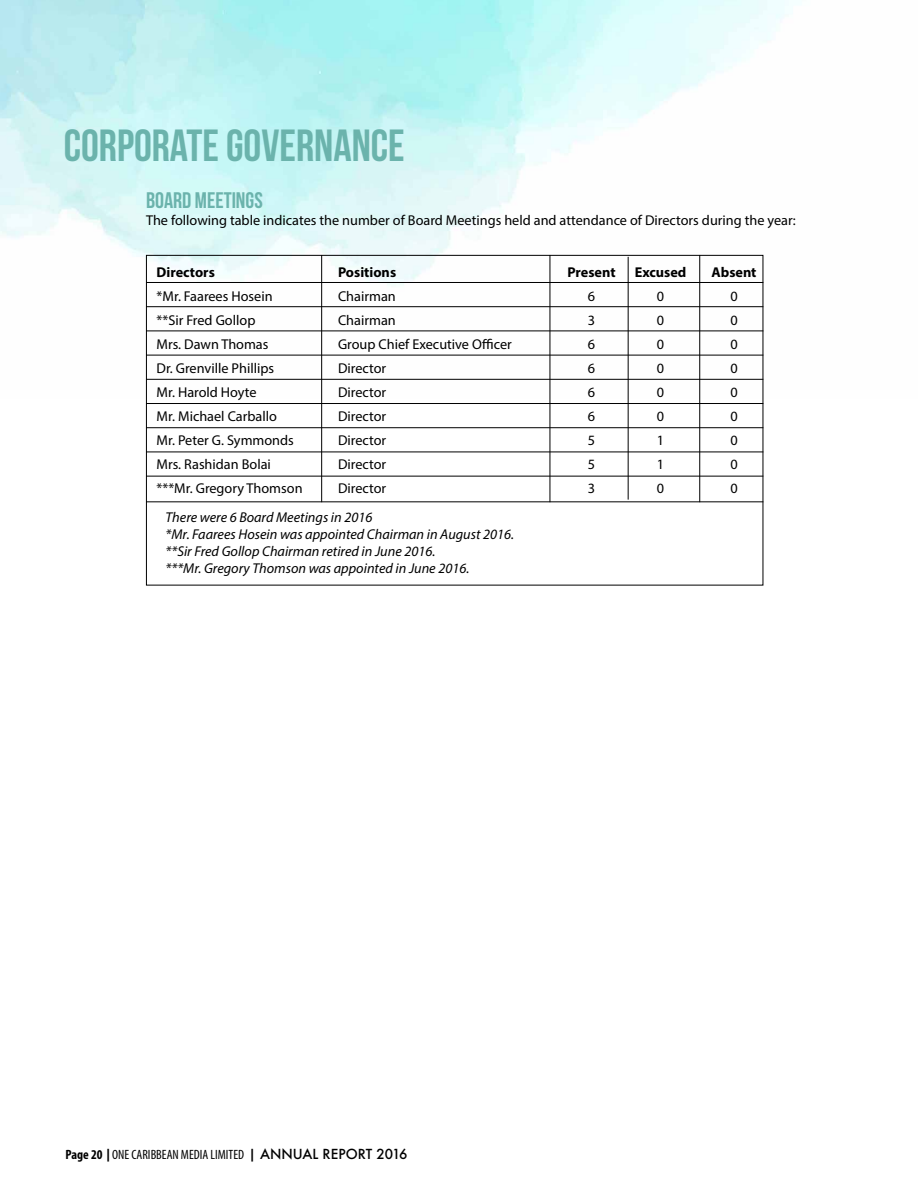
<style>
.page{position:relative;width:918px;height:1188px;background:#fff}
.page>*{position:absolute;margin:0;border:0;box-sizing:border-box;transform-origin:0 0}
.t1{font:45px "Bebas Neue";color:#6bb3ac}
.t2{font:22.5px "Bebas Neue";color:#6bb3ac}
.t3{font:14.25px "Myriad Pro";color:#000}
.t4{font:italic 14.25px/17.1px "Myriad Pro";color:#000}
.t5{font:700 14.25px "Myriad Pro";color:#000}
.t6{font:condensed 13.5px "Myriad Pro";color:#000}
.s1{font-weight:700}
.s2{font-family:"Futura";font-weight:500;font-stretch:normal}
</style>
<div class="page">
<img style="left:0;top:0;width:789px;height:399px">
<hr style="left:146px;top:282px;width:617px;height:1px;background:#000">
<hr style="left:146px;top:306px;width:617px;height:1px;background:#000">
<hr style="left:146px;top:331px;width:617px;height:1px;background:#000">
<hr style="left:146px;top:355px;width:617px;height:1px;background:#000">
<hr style="left:146px;top:379px;width:617px;height:1px;background:#000">
<hr style="left:146px;top:403px;width:617px;height:1px;background:#000">
<hr style="left:321px;top:255px;width:1px;height:247px;background:#000">
<hr style="left:628px;top:257px;width:1px;height:243px;background:#000">
<hr style="left:699px;top:255px;width:1px;height:247px;background:#000">
<hr style="left:550px;top:255px;width:1px;height:247px;background:#000">
<hr style="left:146px;top:427px;width:617px;height:1px;background:#000">
<hr style="left:146px;top:452px;width:617px;height:1px;background:#000">
<hr style="left:146px;top:476px;width:617px;height:1px;background:#000">
<hr style="left:146px;top:501px;width:617px;height:1px;background:#000">
<h1 class="t1" style="left:64px;top:121px;width:343px">CORPORATE GOVERNANCE</h1>
<h2 class="t2" style="left:146px;top:188px;width:118px">BOARD MEETINGS</h2>
<p class="t3" style="left:146px;top:212px;width:651px">The following table indicates the number of Board Meetings held and attendance of Directors during the year:</p>
<p class="t5" style="left:157px;top:263px;width:60px">Directors</p>
<p class="t5" style="left:338px;top:263px;width:60px">Positions</p>
<p class="t5" style="left:567px;top:263px;width:50px">Present</p>
<p class="t5" style="left:635px;top:263px;width:53px">Excused</p>
<p class="t5" style="left:712px;top:263px;width:46px">Absent</p>
<p class="t3" style="left:157px;top:287px;width:118px">*Mr. Faarees Hosein</p>
<p class="t3" style="left:338px;top:287px;width:59px">Chairman</p>
<p class="t3" style="left:588px;top:287px;width:9px">6</p>
<p class="t3" style="left:657px;top:287px;width:9px">0</p>
<p class="t3" style="left:730px;top:287px;width:9px">0</p>
<p class="t3" style="left:157px;top:311px;width:100px">**Sir Fred Gollop</p>
<p class="t3" style="left:338px;top:311px;width:59px">Chairman</p>
<p class="t3" style="left:588px;top:311px;width:9px">3</p>
<p class="t3" style="left:657px;top:311px;width:9px">0</p>
<p class="t3" style="left:730px;top:311px;width:9px">0</p>
<p class="t3" style="left:157px;top:335px;width:113px">Mrs. Dawn Thomas</p>
<p class="t3" style="left:338px;top:335px;width:175px">Group Chief Executive Officer</p>
<p class="t3" style="left:588px;top:335px;width:9px">6</p>
<p class="t3" style="left:657px;top:335px;width:9px">0</p>
<p class="t3" style="left:730px;top:335px;width:9px">0</p>
<p class="t3" style="left:157px;top:359px;width:119px">Dr. Grenville Phillips</p>
<p class="t3" style="left:338px;top:359px;width:50px">Director</p>
<p class="t3" style="left:588px;top:359px;width:9px">6</p>
<p class="t3" style="left:657px;top:359px;width:9px">0</p>
<p class="t3" style="left:730px;top:359px;width:9px">0</p>
<p class="t3" style="left:157px;top:383px;width:101px">Mr. Harold Hoyte</p>
<p class="t3" style="left:338px;top:383px;width:50px">Director</p>
<p class="t3" style="left:588px;top:383px;width:9px">6</p>
<p class="t3" style="left:657px;top:383px;width:9px">0</p>
<p class="t3" style="left:730px;top:383px;width:9px">0</p>
<p class="t3" style="left:157px;top:407px;width:122px">Mr. Michael Carballo</p>
<p class="t3" style="left:338px;top:407px;width:50px">Director</p>
<p class="t3" style="left:588px;top:407px;width:9px">6</p>
<p class="t3" style="left:657px;top:407px;width:9px">0</p>
<p class="t3" style="left:730px;top:407px;width:9px">0</p>
<p class="t3" style="left:157px;top:431px;width:139px">Mr. Peter G. Symmonds</p>
<p class="t3" style="left:338px;top:431px;width:50px">Director</p>
<p class="t3" style="left:588px;top:431px;width:9px">5</p>
<p class="t3" style="left:657px;top:431px;width:9px">1</p>
<p class="t3" style="left:730px;top:431px;width:9px">0</p>
<p class="t3" style="left:157px;top:455px;width:116px">Mrs. Rashidan Bolai</p>
<p class="t3" style="left:338px;top:455px;width:50px">Director</p>
<p class="t3" style="left:588px;top:455px;width:9px">5</p>
<p class="t3" style="left:657px;top:455px;width:9px">1</p>
<p class="t3" style="left:730px;top:455px;width:9px">0</p>
<p class="t3" style="left:157px;top:479px;width:148px">***Mr. Gregory Thomson</p>
<p class="t3" style="left:338px;top:479px;width:50px">Director</p>
<p class="t3" style="left:588px;top:479px;width:9px">3</p>
<p class="t3" style="left:657px;top:479px;width:9px">0</p>
<p class="t3" style="left:730px;top:479px;width:9px">0</p>
<p class="t4" style="left:166px;top:508px;width:350px">There were 6 Board Meetings in 2016<br>*Mr. Faarees Hosein was appointed Chairman in August 2016. **Sir Fred Gollop Chairman retired in June 2016.<br>***Mr. Gregory Thomson was appointed in June 2016.</p>
<p class="t6" style="left:66px;top:1147px;width:344px"><span class="s1">Page 20</span> <span class="s2">|</span>ONE CARIBBEAN MEDIA LIMITED <span class="s2">| ANNUAL REPORT 2016</span></p>
</div>
